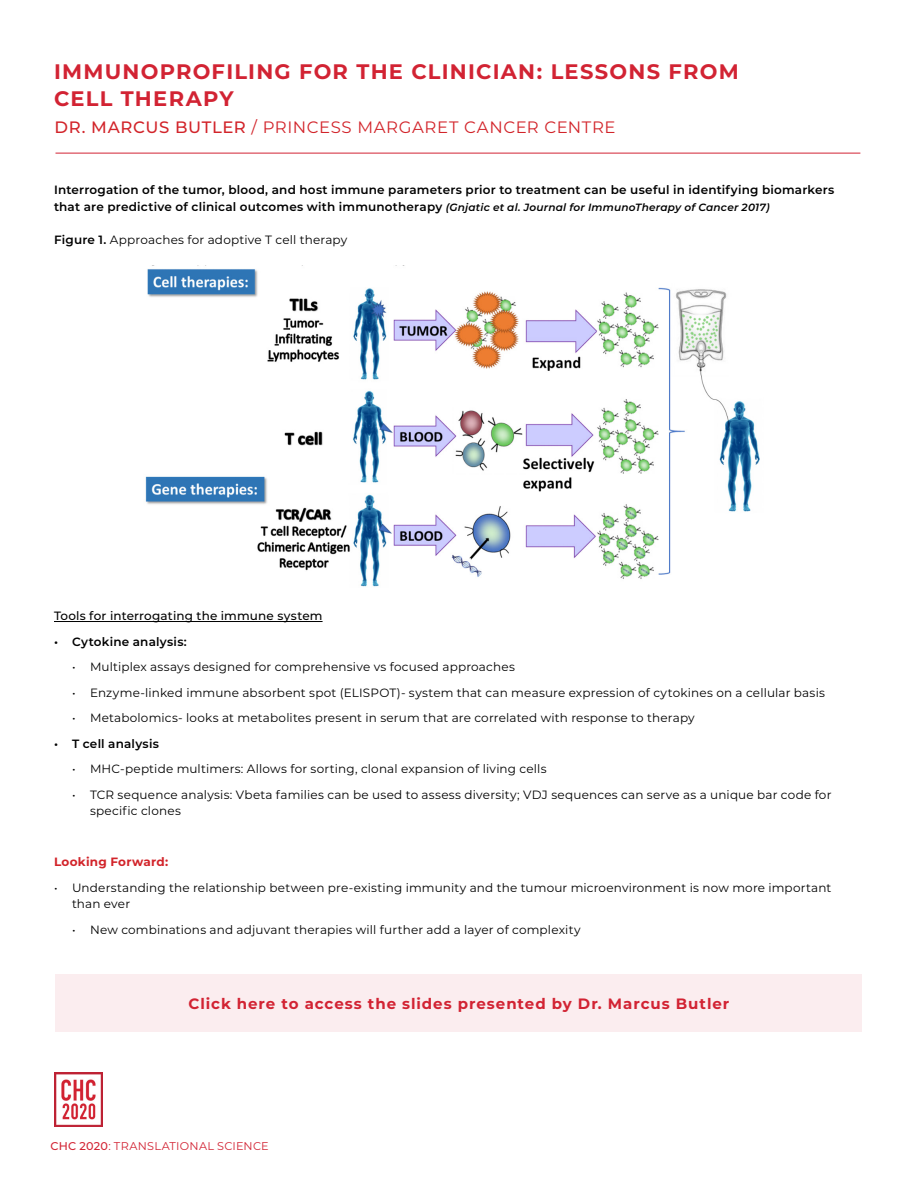
<style>
.page{position:relative;width:918px;height:1188px;background:#fff}
.page>*{position:absolute;margin:0;border:0;box-sizing:border-box;transform-origin:0 0}
.t1{font:700 21px/27px "Montserrat";letter-spacing:.06em;color:#d22333}
.t2{font:16.5px "Montserrat";letter-spacing:.035em;color:#d2242a}
.t3{font:700 15px "Montserrat";letter-spacing:.06em;color:#d22333}
.t4{font:12px/16.5px "Montserrat";letter-spacing:.015em;color:#000}
.t5{font:600 12px/16.5px "Montserrat";letter-spacing:.02em;color:#000}
.t6{font:500 12px "Montserrat";letter-spacing:.015em;color:#000}
.t7{font:700 12px "Montserrat";letter-spacing:.02em;color:#d2242a}
.t8{font:11.25px "Montserrat";letter-spacing:.025em;color:#d22333}
.s1{font-weight:500}
.s2{font-style:italic;font-size:10.5px}
.s3{font-weight:600}
</style>
<div class="page">
<div style="left:56px;top:974px;width:806px;height:58px;background:#fbedef"></div>
<hr style="left:56px;top:153px;width:804px;height:1px;background:#d22333">
<img style="left:54px;top:1073px;width:48px;height:53px">
<hr style="left:54px;top:621px;width:269px;height:1px;background:#000">
<img style="left:145px;top:269px;width:615px;height:318px">
<h1 class="t1" style="left:54px;top:57px;width:686px">IMMUNOPROFILING FOR THE CLINICIAN: LESSONS FROM<br>CELL THERAPY</h1>
<h2 class="t2" style="left:55px;top:116px;width:562px"><span class="s1">DR. MARCUS BUTLER</span> / PRINCESS MARGARET CANCER CENTRE</h2>
<p class="t5" style="left:54px;top:181px;width:782px">Interrogation of the tumor, blood, and host immune parameters prior to treatment can be useful in identifying biomarkers that are predictive of clinical outcomes with immunotherapy <span class="s2">(Gnjatic et al. Journal for ImmunoTherapy of Cancer 2017)</span></p>
<p class="t4" style="left:54px;top:231px;width:295px"><span class="s3">Figure 1.</span> Approaches for adoptive T cell therapy</p>
<p class="t6" style="left:54px;top:608px;width:270px">Tools for interrogating the immune system</p>
<p class="t5" style="left:54px;top:633px;width:134px">• Cytokine analysis:</p>
<p class="t4" style="left:72px;top:658px;width:444px">• Multiplex assays designed for comprehensive vs focused approaches</p>
<p class="t4" style="left:72px;top:684px;width:755px">• Enzyme-linked immune absorbent spot (ELISPOT)- system that can measure expression of cytokines on a cellular basis</p>
<p class="t4" style="left:72px;top:709px;width:624px">• Metabolomics- looks at metabolites present in serum that are correlated with response to therapy</p>
<p class="t5" style="left:54px;top:735px;width:107px">• T cell analysis</p>
<p class="t4" style="left:72px;top:760px;width:476px">• MHC-peptide multimers: Allows for sorting, clonal expansion of living cells</p>
<p class="t4" style="left:90px;top:786px;width:743px;text-indent:-18px">• TCR sequence analysis: Vbeta families can be used to assess diversity; VDJ sequences can serve as a unique bar code for specific clones</p>
<p class="t7" style="left:54px;top:853px;width:116px">Looking Forward:</p>
<p class="t4" style="left:72px;top:879px;width:761px;text-indent:-18px">• Understanding the relationship between pre-existing immunity and the tumour microenvironment is now more important than ever</p>
<p class="t4" style="left:72px;top:921px;width:510px">• New combinations and adjuvant therapies will further add a layer of complexity</p>
<p class="t3" style="left:189px;top:993px;width:542px">Click here to access the slides presented by Dr. Marcus Butler</p>
<p class="t8" style="left:50px;top:1139px;width:220px"><span class="s1">CHC 2020</span>: TRANSLATIONAL SCIENCE</p>
</div>
